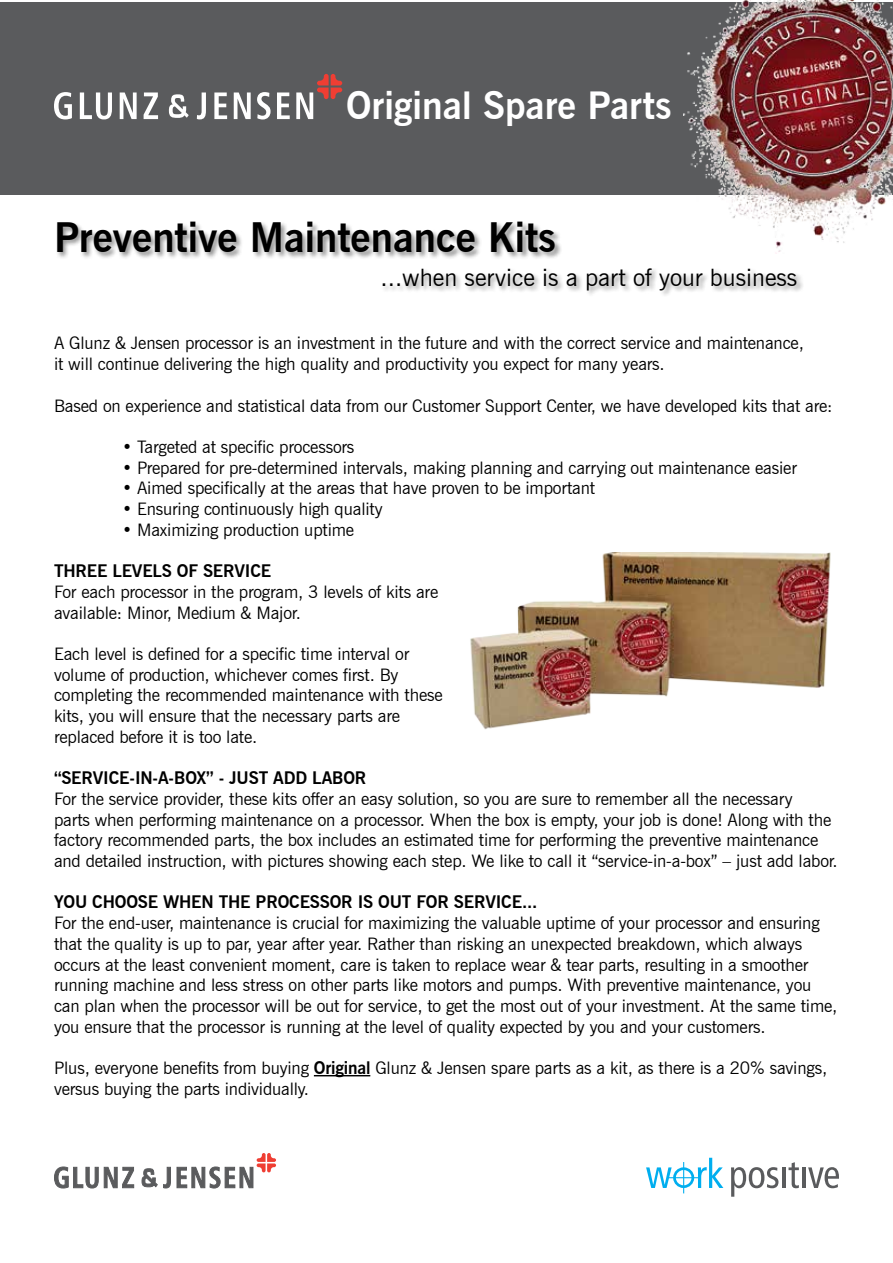
<style>
.page{position:relative;width:893px;height:1263px;background:#fff}
.page>*{position:absolute;margin:0;border:0;box-sizing:border-box;transform-origin:0 0}
.t1{font:700 40.5px "News Gothic BT";color:#000}
.t2{font:700 37.5px "News Gothic BT";color:#fff}
.t3{font:24px "News Gothic BT";color:#000}
.t4{font:17.25px/20.7px "News Gothic BT";letter-spacing:-.01em;color:#000}
.t5{font:700 17.25px "News Gothic BT";letter-spacing:-.01em;color:#000}
.s1{font-weight:700}
</style>
<div class="page">
<hr style="left:314px;top:1075px;width:56px;height:1px;background:#000">
<div style="left:56px;top:221px;width:506px;height:38px;background:#000;opacity:.42"></div>
<img style="left:470px;top:553px;width:361px;height:177px">
<svg style="left:54px;top:1167px;width:80px;height:21px"></svg>
<svg style="left:142px;top:1167px;width:29px;height:21px"></svg>
<svg style="left:177px;top:1153px;width:99px;height:35px"></svg>
<div style="left:381px;top:267px;width:423px;height:31px;background:#000;opacity:.42"></div>
<svg style="left:731px;top:1167px;width:47px;height:30px"></svg>
<hr style="left:782px;top:1167px;width:3px;height:21px;background:#5a5b5d">
<svg style="left:788px;top:1162px;width:11px;height:26px"></svg>
<hr style="left:802px;top:1167px;width:3px;height:21px;background:#5a5b5d">
<svg style="left:808px;top:1167px;width:31px;height:21px"></svg>
<svg style="left:646px;top:1158px;width:77px;height:35px"></svg>
<div style="left:0;top:3px;width:893px;height:192px;background:#5a5b5d"></div>
<svg style="left:54px;top:92px;width:18px;height:27px"></svg>
<svg style="left:80px;top:92px;width:32px;height:27px"></svg>
<svg style="left:120px;top:92px;width:17px;height:27px"></svg>
<svg style="left:144px;top:92px;width:14px;height:27px"></svg>
<svg style="left:169px;top:94px;width:20px;height:24px"></svg>
<svg style="left:197px;top:92px;width:9px;height:27px"></svg>
<svg style="left:214px;top:92px;width:13px;height:27px"></svg>
<svg style="left:234px;top:92px;width:17px;height:27px"></svg>
<svg style="left:257px;top:92px;width:14px;height:27px"></svg>
<svg style="left:277px;top:92px;width:13px;height:27px"></svg>
<svg style="left:296px;top:74px;width:46px;height:45px"></svg>
<img style="left:684px;top:0;width:209px;height:252px">
<h2 class="t2" style="left:346px;top:83px;width:327px">ORIGINAL SPARE PARTS</h2>
<h1 class="t1" style="left:54px;top:213px;width:504px">PREVENTIVE MAINTENANCE KITS</h1>
<h3 class="t3" style="left:381px;top:263px;width:418px">...when service is a part of your business</h3>
<p class="t4" style="left:54px;top:333px;width:751px">A Glunz &amp; Jensen processor is an investment in the future and with the correct service and maintenance, it will continue delivering the high quality and productivity you expect for many years.</p>
<p class="t4" style="left:54px;top:395px;width:780px">Based on experience and statistical data from our Customer Support Center, we have developed kits that are:</p>
<p class="t4" style="left:122px;top:436px;width:234px">• Targeted at specific processors</p>
<p class="t4" style="left:122px;top:457px;width:676px">• Prepared for pre-determined intervals, making planning and carrying out maintenance easier</p>
<p class="t4" style="left:122px;top:478px;width:475px">• Aimed specifically at the areas that have proven to be important</p>
<p class="t4" style="left:122px;top:498px;width:262px">• Ensuring continuously high quality</p>
<p class="t4" style="left:122px;top:519px;width:234px">• Maximizing production uptime</p>
<p class="t5" style="left:54px;top:561px;width:219px">THREE LEVELS OF SERVICE</p>
<p class="t4" style="left:54px;top:581px;width:386px">For each processor in the program, 3 levels of kits are available: Minor, Medium &amp; Major.</p>
<p class="t4" style="left:54px;top:643px;width:390px">Each level is defined for a specific time interval or volume of production, whichever comes first. By completing the recommended maintenance with these kits, you will ensure that the necessary parts are replaced before it is too late.</p>
<p class="t5" style="left:54px;top:768px;width:270px">“SERVICE-IN-A-BOX” - JUST ADD LABOR</p>
<p class="t4" style="left:54px;top:788px;width:785px">For the service provider, these kits offer an easy solution, so you are sure to remember all the necessary<br>parts when performing maintenance on a processor. When the box is empty, your job is done! Along with the factory recommended parts, the box includes an estimated time for performing the preventive maintenance and detailed instruction, with pictures showing each step. We like to call it “service-in-a-box” – just add labor.</p>
<p class="t5" style="left:54px;top:892px;width:485px">YOU CHOOSE WH EN TH E PROCESSOR IS OUT FOR SERVICE...</p>
<p class="t4" style="left:54px;top:912px;width:785px">For the end-user, maintenance is crucial for maximizing the valuable uptime of your processor and ensuring that the quality is up to par, year after year. Rather than risking an unexpected breakdown, which always occurs at the least convenient moment, care is taken to replace wear &amp; tear parts, resulting in a smoother running machine and less stress on other parts like motors and pumps. With preventive maintenance, you can plan when the processor will be out for service, to get the most out of your investment. At the same time, you ensure that the processor is running at the level of quality expected by you and your customers.</p>
<p class="t4" style="left:54px;top:1057px;width:775px">Plus, everyone benefits from buying <span class="s1">ORIGINAL</span> Glunz &amp; Jensen spare parts as a kit, as there is a 20% savings, versus buying the parts individually.</p>
</div>
